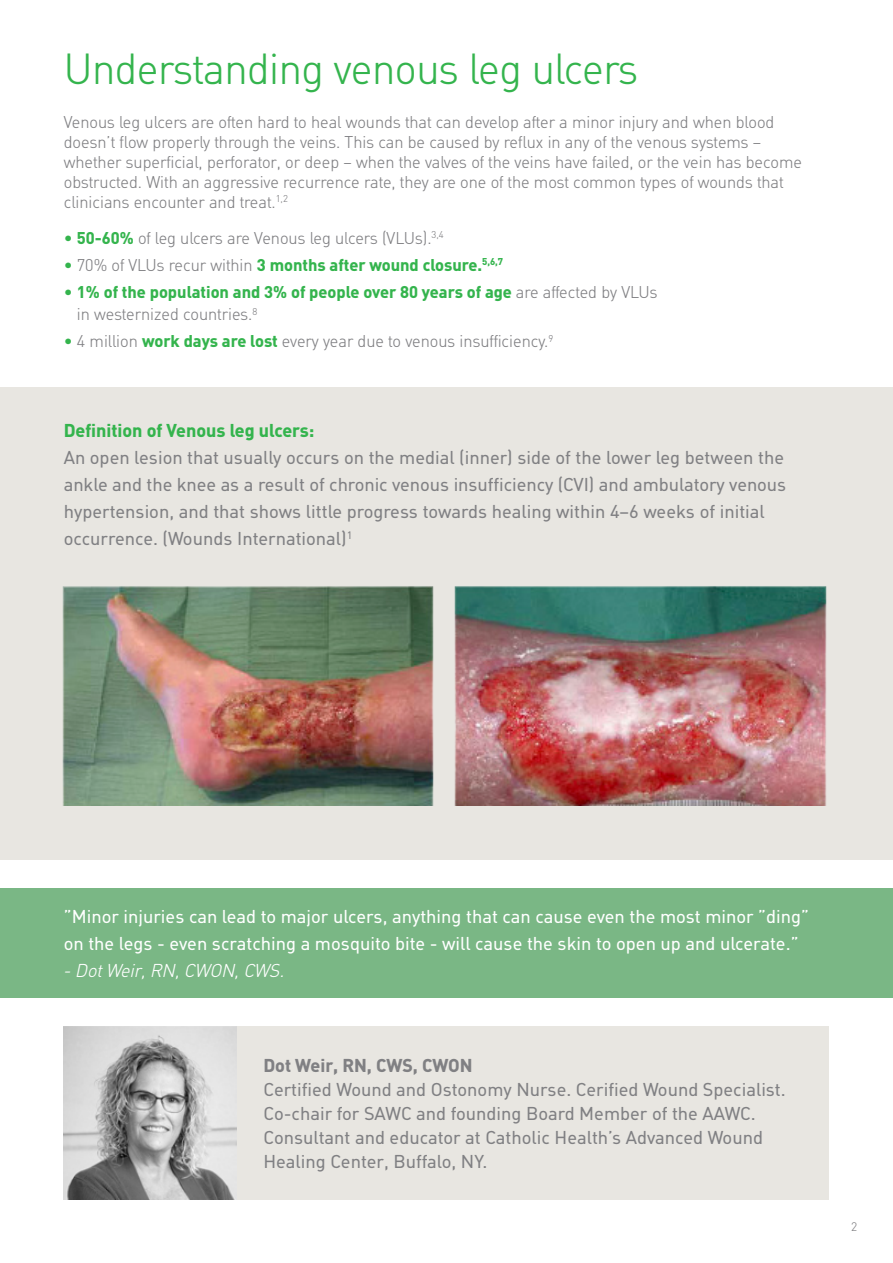
<style>
.page{position:relative;width:893px;height:1263px;background:#fff}
.page>*{position:absolute;margin:0;border:0;box-sizing:border-box;transform-origin:0 0}
.t1{font:300 42px "Molnlycke Din";letter-spacing:-.01em;color:#34b44d}
.t2{font:18px/27px "Molnlycke Din";color:#808083}
.t3{font:18px/27px "Molnlycke Din";color:#fff}
.t4{font:700 18px "Molnlycke Din";color:#34b44d}
.t5{font:italic 300 18px "Molnlycke Din";color:#fff}
.t6{font:700 18px "Molnlycke Din";color:#808083}
.t7{font:300 16.5px/19.8px "Molnlycke Din";color:#808083}
.t8{font:700 16.5px/22.5px "Molnlycke Din";color:#34b44d}
.t9{font:300 12px "Molnlycke Din";color:#808083}
.s1{font-weight:400;color:#34b44d}
.s2{font-weight:700;color:#34b44d}
.s3{font-weight:400}
.s4{font-weight:300;color:#808083}
</style>
<div class="page">
<div style="left:64px;top:1026px;width:765px;height:173px;background:#e8e6e1"></div>
<div style="left:0;top:888px;width:893px;height:110px;background:#7ab785"></div>
<div style="left:0;top:387px;width:893px;height:473px;background:#e8e6e1"></div>
<img style="left:62px;top:586px;width:372px;height:219px">
<img style="left:454px;top:586px;width:373px;height:219px">
<img style="left:64px;top:1026px;width:173px;height:173px">
<h1 class="t1" style="left:64px;top:45px;width:576px">Understanding venous leg ulcers</h1>
<p class="t7" style="left:64px;top:113px;width:740px">Venous leg ulcers are often hard to heal wounds that can develop after a minor injury and when blood doesn’t fow properly through the veins. This can be caused by refux in any of the venous systems – whether superfcial, perforator, or deep – when the valves of the veins have failed, or the vein has become obstructed. With an aggressive recurrence rate, they are one of the most common types of wounds that clinicians encounter and treat.<sup>1,2</sup></p>
<p class="t7" style="left:64px;top:228px;width:381px"><span class="s1">•</span> <span class="s2">50-60%</span> of leg ulcers are Venous leg ulcers (VLUs).<sup>3,4</sup></p>
<p class="t8" style="left:64px;top:253px;width:441px"><span class="s3">•</span> <span class="s4">70% of VLUs recur within</span> 3 months after wound closure.<sup>5,6,7</sup></p>
<p class="t8" style="left:77px;top:280px;width:582px;text-indent:-13px"><span class="s3">•</span> 1% of the population and 3% of people over 80 years of age <span class="s4">are affected by VLUs in westernized countries.</span><sup>8</sup></p>
<p class="t7" style="left:64px;top:332px;width:491px"><span class="s1">•</span> 4 million <span class="s2">work days are lost</span> every year due to venous insuffciency.<sup>9</sup></p>
<h4 class="t4" style="left:64px;top:420px;width:252px">Defnition of Venous leg ulcers:</h4>
<p class="t2" style="left:64px;top:444px;width:724px">An open lesion that usually occurs on the medial (inner) side of the lower leg between the ankle and the knee as a result of chronic venous insuffciency (CVI) and ambulatory venous hypertension, and that shows little progress towards healing within 4–6 weeks of initial occurrence. (Wounds International)<sup>1</sup></p>
<p class="t3" style="left:64px;top:903px;width:747px">”Minor injuries can lead to major ulcers, anything that can cause even the most minor ”ding” on the legs - even scratching a mosquito bite - will cause the skin to open up and ulcerate.”</p>
<p class="t5" style="left:64px;top:960px;width:223px">- Dot Weir, RN, CWON, CWS.</p>
<p class="t6" style="left:263px;top:1054px;width:211px">Dot Weir, RN, CWS, CWON</p>
<p class="t2" style="left:263px;top:1077px;width:524px;line-height:24px">Certifed Wound and Ostonomy Nurse. Cerifed Wound Specialist.<br>Co-chair for SAWC and founding Board Member of the AAWC.<br>Consultant and educator at Catholic Health’s Advanced Wound Healing Center, Buffalo, NY.</p>
<p class="t9" style="left:851px;top:1220px;width:8px">2</p>
</div>
